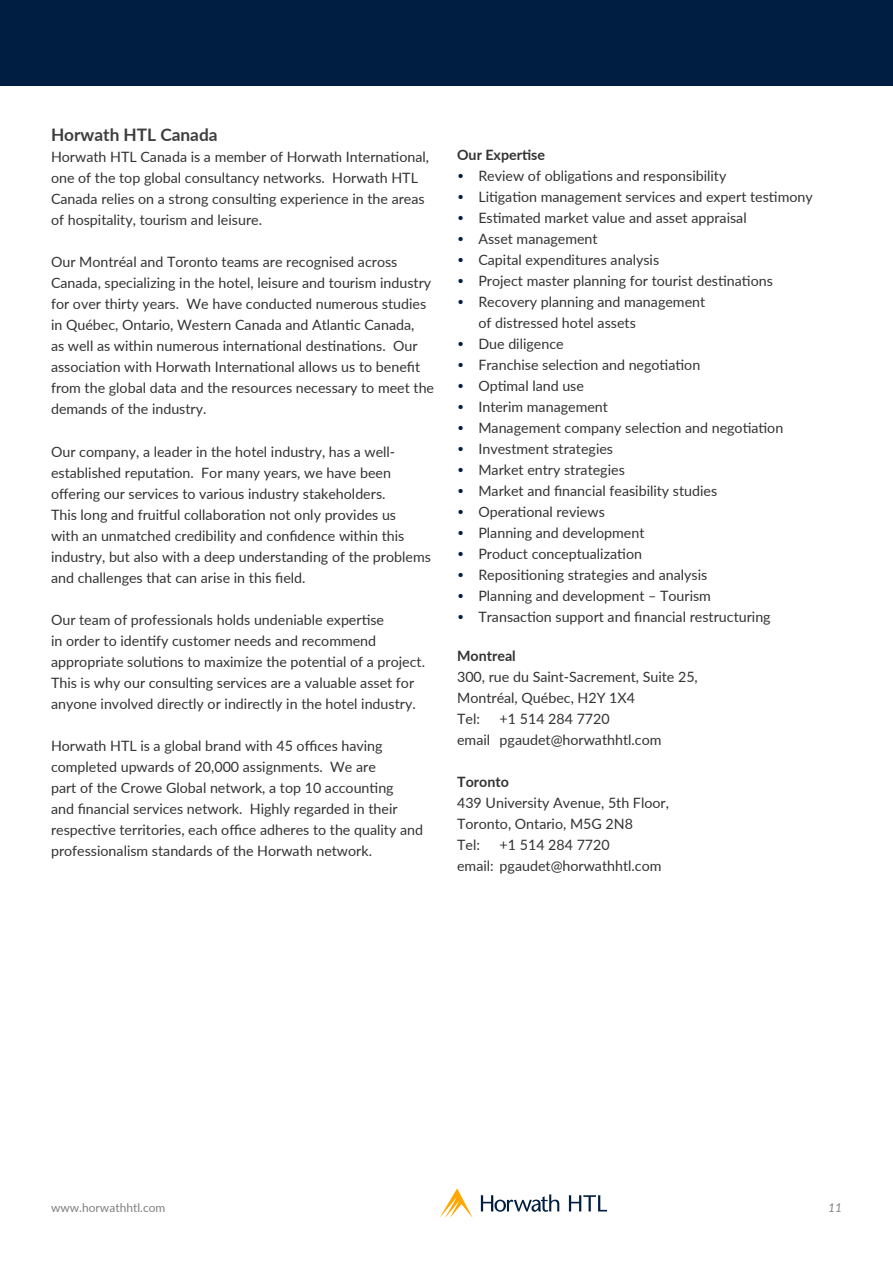
<style>
.page{position:relative;width:893px;height:1263px;background:#fff}
.page>*{position:absolute;margin:0;border:0;box-sizing:border-box;transform-origin:0 0}
.t1{font:700 17.25px "Lato";color:#3e3e3f}
.t2{font:14.25px/21px "Lato";color:#333}
.t3{font:700 14.25px "Lato";color:#333}
.t4{font:12px "Lato";color:#808080}
.t5{font:italic 12px "Lato";color:#808080}
.s1{font-family:"Stone Sans ITCTT Medium";color:#001e41}
</style>
<div class="page">
<div style="left:0;top:0;width:893px;height:85px;background:#001e41"></div>
<svg style="left:439px;top:1188px;width:34px;height:30px"></svg>
<svg style="left:481px;top:1194px;width:78px;height:18px"></svg>
<svg style="left:569px;top:1195px;width:38px;height:16px"></svg>
<p class="t1" style="left:51px;top:122px;width:168px">Horwath HTL Canada</p>
<p class="t2" style="left:51px;top:146px;width:380px">Horwath HTL Canada is a member of Horwath International, one of the top global consultancy networks. Horwath HTL Canada relies on a strong consulting experience in the areas of hospitality, tourism and leisure.</p>
<p class="t2" style="left:51px;top:251px;width:385px">Our Montréal and Toronto teams are recognised across Canada, specializing in the hotel, leisure and tourism industry for over thirty years. We have conducted numerous studies in Québec, Ontario, Western Canada and Atlantic Canada,<br>as well as within numerous international destinations. Our association with Horwath International allows us to benefit from the global data and the resources necessary to meet the demands of the industry.</p>
<p class="t2" style="left:51px;top:440px;width:381px">Our company, a leader in the hotel industry, has a well&shy;established reputation. For many years, we have been offering our services to various industry stakeholders.<br>This long and fruitful collaboration not only provides us<br>with an unmatched credibility and confidence within this industry, but also with a deep understanding of the problems and challenges that can arise in this field.</p>
<p class="t2" style="left:51px;top:608px;width:375px">Our team of professionals holds undeniable expertise<br>in order to identify customer needs and recommend appropriate solutions to maximize the potential of a project.<br>This is why our consulting services are a valuable asset for anyone involved directly or indirectly in the hotel industry.</p>
<p class="t2" style="left:51px;top:734px;width:373px">Horwath HTL is a global brand with 45 offices having completed upwards of 20,000 assignments. We are<br>part of the Crowe Global network, a top 10 accounting<br>and financial services network. Highly regarded in their respective territories, each office adheres to the quality and professionalism standards of the Horwath network.</p>
<p class="t3" style="left:457px;top:144px;width:90px">Our Expertise</p>
<p class="t2" style="left:457px;top:165px;width:271px"><span class="s1">•</span> Review of obligations and responsibility</p>
<p class="t2" style="left:457px;top:186px;width:357px"><span class="s1">•</span> Litigation management services and expert testimony</p>
<p class="t2" style="left:457px;top:207px;width:291px"><span class="s1">•</span> Estimated market value and asset appraisal</p>
<p class="t2" style="left:457px;top:228px;width:142px"><span class="s1">•</span> Asset management</p>
<p class="t2" style="left:457px;top:249px;width:204px"><span class="s1">•</span> Capital expenditures analysis</p>
<p class="t2" style="left:457px;top:270px;width:317px"><span class="s1">•</span> Project master planning for tourist destinations</p>
<p class="t2" style="left:478px;top:291px;width:228px;text-indent:-21px"><span class="s1">•</span> Recovery planning and management of distressed hotel assets</p>
<p class="t2" style="left:457px;top:333px;width:108px"><span class="s1">•</span> Due diligence</p>
<p class="t2" style="left:457px;top:354px;width:245px"><span class="s1">•</span> Franchise selection and negotiation</p>
<p class="t2" style="left:457px;top:375px;width:128px"><span class="s1">•</span> Optimal land use</p>
<p class="t2" style="left:457px;top:396px;width:152px"><span class="s1">•</span> Interim management</p>
<p class="t2" style="left:457px;top:417px;width:328px"><span class="s1">•</span> Management company selection and negotiation</p>
<p class="t2" style="left:457px;top:438px;width:157px"><span class="s1">•</span> Investment strategies</p>
<p class="t2" style="left:457px;top:459px;width:169px"><span class="s1">•</span> Market entry strategies</p>
<p class="t2" style="left:457px;top:480px;width:262px"><span class="s1">•</span> Market and financial feasibility studies</p>
<p class="t2" style="left:457px;top:501px;width:149px"><span class="s1">•</span> Operational reviews</p>
<p class="t2" style="left:457px;top:522px;width:189px"><span class="s1">•</span> Planning and development</p>
<p class="t2" style="left:457px;top:543px;width:186px"><span class="s1">•</span> Product conceptualization</p>
<p class="t2" style="left:457px;top:564px;width:252px"><span class="s1">•</span> Repositioning strategies and analysis</p>
<p class="t2" style="left:457px;top:585px;width:255px"><span class="s1">•</span> Planning and development – Tourism</p>
<p class="t2" style="left:457px;top:606px;width:315px"><span class="s1">•</span> Transaction support and financial restructuring</p>
<p class="t3" style="left:457px;top:645px;width:60px">Montreal</p>
<p class="t2" style="left:457px;top:666px;width:242px">300, rue du Saint-Sacrement, Suite 25,</p>
<p class="t2" style="left:457px;top:687px;width:179px">Montréal, Québec, H2Y 1X4</p>
<p class="t2" style="left:457px;top:708px;width:24px">Tel:</p>
<p class="t2" style="left:500px;top:708px;width:112px">+1 514 284 7720</p>
<p class="t2" style="left:457px;top:729px;width:206px">email pgaudet@horwathhtl.com</p>
<p class="t3" style="left:457px;top:771px;width:53px">Toronto</p>
<p class="t2" style="left:457px;top:792px;width:213px">439 University Avenue, 5th Floor,</p>
<p class="t2" style="left:457px;top:813px;width:177px">Toronto, Ontario, M5G 2N8</p>
<p class="t2" style="left:457px;top:834px;width:24px">Tel:</p>
<p class="t2" style="left:500px;top:834px;width:112px">+1 514 284 7720</p>
<p class="t2" style="left:457px;top:855px;width:206px">email: pgaudet@horwathhtl.com</p>
<p class="t4" style="left:51px;top:1199px;width:116px">www.horwathhtl.com</p>
<p class="t5" style="left:828px;top:1199px;width:15px">11</p>
</div>
